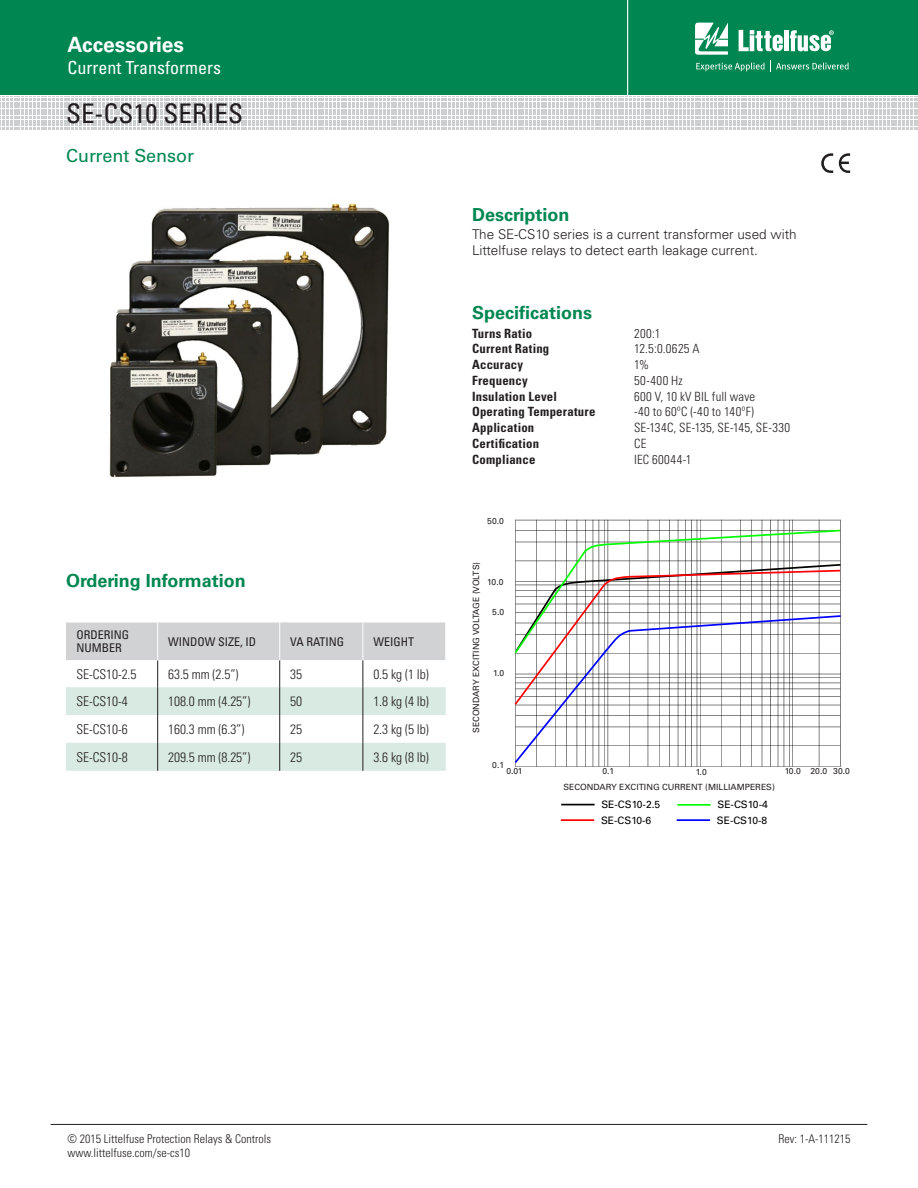
<style>
.page{position:relative;width:918px;height:1188px;background:#fff}
.page>*{position:absolute;margin:0;border:0;box-sizing:border-box;transform-origin:0 0}
.t1{font:condensed 27px "Univers LT Std";color:#231f20}
.t2{font:700 21px "Univers LT Std";color:#fff}
.Facts_Subhead{font:700 18px "Univers LT Std";color:#008751}
.t3{font:condensed 18px "Univers LT Std";color:#fff}
.Body_text{font:700 18px "Univers LT Std";color:#008751}
.Title_text{font:18px "Univers LT Std";color:#008751}
.Table_text{font:300 condensed 13.5px "Univers LT Std";letter-spacing:-.005em;color:#231f20}
.Body_text-2{font:300 13.5px/15.8px "Univers LT Std";color:#231f20}
.Specification_text{font:700 condensed 12.75px "Univers LT Std";letter-spacing:.015em;color:#231f20}
.Specification_text-2{font:300 condensed 12.75px "Univers LT Std";letter-spacing:.025em;color:#231f20}
.t4{font:300 condensed 12px "Univers LT Std";color:#231f20}
.Table_column_heads{font:condensed 12px/13.5px "Univers LT Std";color:#231f20}
.t5{font:10.2px "Univers LT Std";color:#000}
.t6{font:8.55px "Univers LT Std";color:#231f20}
</style>
<div class="page">
<div style="left:0;top:0;width:918px;height:95px;background:#008751"></div>
<hr style="left:627px;top:0;width:1px;height:95px;background:#fff">
<svg style="left:695px;top:23px;width:33px;height:32px"></svg>
<hr style="left:784px;top:30px;width:4px;height:21px;background:#fff">
<svg style="left:790px;top:30px;width:44px;height:22px"></svg>
<svg style="left:739px;top:30px;width:44px;height:21px"></svg>
<svg style="left:696px;top:61px;width:153px;height:11px"></svg>
<hr style="left:51px;top:1124px;width:816px;height:1px;background:#231f20">
<svg style="left:0;top:96px;width:916px;height:34px"></svg>
<img style="left:109px;top:203px;width:281px;height:275px">
<hr style="left:515px;top:766px;width:326px;height:1px;background:#000">
<hr style="left:700px;top:520px;width:1px;height:246px;background:#000">
<hr style="left:608px;top:520px;width:1px;height:246px;background:#000">
<hr style="left:697px;top:520px;width:1px;height:246px;background:#000">
<hr style="left:691px;top:520px;width:1px;height:246px;background:#000">
<hr style="left:685px;top:520px;width:1px;height:246px;background:#000">
<hr style="left:678px;top:520px;width:1px;height:246px;background:#000">
<hr style="left:669px;top:520px;width:1px;height:246px;background:#000">
<hr style="left:648px;top:520px;width:1px;height:246px;background:#000">
<hr style="left:659px;top:520px;width:1px;height:246px;background:#000">
<hr style="left:629px;top:520px;width:1px;height:246px;background:#000">
<hr style="left:604px;top:520px;width:1px;height:246px;background:#000">
<hr style="left:599px;top:520px;width:1px;height:246px;background:#000">
<hr style="left:593px;top:520px;width:1px;height:246px;background:#000">
<hr style="left:585px;top:520px;width:1px;height:246px;background:#000">
<hr style="left:577px;top:520px;width:1px;height:246px;background:#000">
<hr style="left:555px;top:520px;width:1px;height:246px;background:#000">
<hr style="left:566px;top:520px;width:1px;height:246px;background:#000">
<hr style="left:536px;top:520px;width:1px;height:246px;background:#000">
<hr style="left:515px;top:520px;width:1px;height:246px;background:#000">
<hr style="left:792px;top:520px;width:1px;height:246px;background:#000">
<hr style="left:789px;top:520px;width:1px;height:246px;background:#000">
<hr style="left:784px;top:520px;width:1px;height:246px;background:#000">
<hr style="left:778px;top:520px;width:1px;height:246px;background:#000">
<hr style="left:770px;top:520px;width:1px;height:246px;background:#000">
<hr style="left:762px;top:520px;width:1px;height:246px;background:#000">
<hr style="left:740px;top:520px;width:1px;height:246px;background:#000">
<hr style="left:751px;top:520px;width:1px;height:246px;background:#000">
<hr style="left:722px;top:520px;width:1px;height:246px;background:#000">
<hr style="left:840px;top:520px;width:1px;height:246px;background:#000">
<hr style="left:819px;top:520px;width:1px;height:246px;background:#000">
<hr style="left:516px;top:520px;width:324px;height:1px;background:#000">
<hr style="left:677px;top:804px;width:34px;height:2px;background:#0f0">
<hr style="left:561px;top:804px;width:34px;height:1px;background:#000">
<hr style="left:561px;top:819px;width:33px;height:2px;background:#f00">
<hr style="left:677px;top:819px;width:33px;height:2px;background:#00f">
<svg style="left:514px;top:529px;width:327px;height:236px"></svg>
<svg style="left:66px;top:623px;width:380px;height:148px"></svg>
<hr style="left:157px;top:623px;width:1px;height:37px;background:#fff">
<hr style="left:279px;top:623px;width:1px;height:37px;background:#fff">
<hr style="left:363px;top:623px;width:1px;height:37px;background:#fff">
<hr style="left:445px;top:623px;width:1px;height:37px;background:#fff">
<svg style="left:821px;top:153px;width:12px;height:20px"></svg>
<svg style="left:839px;top:153px;width:11px;height:20px"></svg>
<h2 class="t2" style="left:68px;top:33px;width:118px">Accessories</h2>
<h3 class="t3" style="left:68px;top:56px;width:155px">Current Transformers</h3>
<h1 class="t1" style="left:66px;top:96px;width:179px">SE-CS10 SERIES</h1>
<p class="Title_text" style="left:66px;top:144px;width:130px">Current Sensor</p>
<p class="Body_text" style="left:66px;top:570px;width:181px">Ordering Information</p>
<p class="Table_column_heads" style="left:76px;top:628px;width:54px">ORDERING<br>NUMBER</p>
<p class="Table_column_heads" style="left:168px;top:635px;width:90px">WINDOW SIZE, ID</p>
<p class="Table_column_heads" style="left:290px;top:635px;width:56px">VA RATING</p>
<p class="Table_column_heads" style="left:373px;top:635px;width:42px">WEIGHT</p>
<p class="Table_text" style="left:76px;top:666px;width:62px">SE-CS10-2.5</p>
<p class="Table_text" style="left:168px;top:666px;width:72px">63.5 mm (2.5”)</p>
<p class="Table_text" style="left:290px;top:666px;width:13px">35</p>
<p class="Table_text" style="left:373px;top:666px;width:57px">0.5 kg (1 lb)</p>
<p class="Table_text" style="left:76px;top:693px;width:53px">SE-CS10-4</p>
<p class="Table_text" style="left:168px;top:693px;width:84px">108.0 mm (4.25”)</p>
<p class="Table_text" style="left:290px;top:693px;width:13px">50</p>
<p class="Table_text" style="left:373px;top:693px;width:57px">1.8 kg (4 lb)</p>
<p class="Table_text" style="left:76px;top:721px;width:53px">SE-CS10-6</p>
<p class="Table_text" style="left:168px;top:721px;width:78px">160.3 mm (6.3”)</p>
<p class="Table_text" style="left:290px;top:721px;width:13px">25</p>
<p class="Table_text" style="left:373px;top:721px;width:57px">2.3 kg (5 lb)</p>
<p class="Table_text" style="left:76px;top:749px;width:53px">SE-CS10-8</p>
<p class="Table_text" style="left:168px;top:749px;width:84px">209.5 mm (8.25”)</p>
<p class="Table_text" style="left:290px;top:749px;width:13px">25</p>
<p class="Table_text" style="left:373px;top:749px;width:57px">3.6 kg (8 lb)</p>
<p class="Facts_Subhead" style="left:472px;top:204px;width:99px">Description</p>
<p class="Body_text-2" style="left:472px;top:227px;width:326px">The SE-CS10 series is a current transformer used with<br>Littelfuse relays to detect earth leakage current.</p>
<p class="Facts_Subhead" style="left:472px;top:302px;width:122px">Specifications</p>
<p class="Specification_text" style="left:472px;top:325px;width:62px">Turns Ratio</p>
<p class="Specification_text-2" style="left:634px;top:325px;width:28px">200:1</p>
<p class="Specification_text" style="left:472px;top:341px;width:79px">Current Rating</p>
<p class="Specification_text-2" style="left:634px;top:341px;width:67px">12.5:0.0625 A</p>
<p class="Specification_text" style="left:472px;top:357px;width:53px">Accuracy</p>
<p class="Specification_text-2" style="left:634px;top:357px;width:17px">1%</p>
<p class="Specification_text" style="left:472px;top:372px;width:57px">Frequency</p>
<p class="Specification_text-2" style="left:634px;top:373px;width:50px">50-400 Hz</p>
<p class="Specification_text" style="left:472px;top:388px;width:86px">Insulation Level</p>
<p class="Specification_text-2" style="left:634px;top:388px;width:123px">600 V, 10 kV BIL full wave</p>
<p class="Specification_text" style="left:472px;top:404px;width:125px">Operating Temperature</p>
<p class="Specification_text-2" style="left:634px;top:404px;width:121px">-40 to 60ºC (-40 to 140ºF)</p>
<p class="Specification_text" style="left:472px;top:420px;width:64px">Application</p>
<p class="Specification_text-2" style="left:634px;top:420px;width:158px">SE-134C, SE-135, SE-145, SE-330</p>
<p class="Specification_text" style="left:472px;top:435px;width:68px">Certification</p>
<p class="Specification_text-2" style="left:634px;top:436px;width:14px">CE</p>
<p class="Specification_text" style="left:472px;top:451px;width:65px">Compliance</p>
<p class="Specification_text-2" style="left:634px;top:451px;width:59px">IEC 60044-1</p>
<p class="t6" style="left:487px;top:516px;width:18px">50.0</p>
<p class="t6" style="left:471px;top:733px;width:173px;rotate:-90deg">SECONDARY EXCITING VOLTAGE (VOLTS)</p>
<p class="t6" style="left:487px;top:577px;width:18px">10.0</p>
<p class="t6" style="left:492px;top:607px;width:13px">5.0</p>
<p class="t6" style="left:493px;top:668px;width:13px">1.0</p>
<p class="t6" style="left:492px;top:760px;width:13px">0.1</p>
<p class="t6" style="left:506px;top:766px;width:18px">0.01</p>
<p class="t6" style="left:602px;top:766px;width:13px">0.1</p>
<p class="t6" style="left:696px;top:766px;width:13px">1.0</p>
<p class="t6" style="left:785px;top:766px;width:67px">10.0 20.0 30.0</p>
<p class="t5" style="left:601px;top:798px;width:60px">SE-CS10-2.5</p>
<p class="t5" style="left:717px;top:799px;width:52px">SE-CS10-4</p>
<p class="t5" style="left:601px;top:814px;width:52px">SE-CS10-6</p>
<p class="t5" style="left:717px;top:814px;width:52px">SE-CS10-8</p>
<p class="t6" style="left:563px;top:782px;width:213px">SECONDARY EXCITING CURRENT (MILLIAMPERES)</p>
<p class="t4" style="left:68px;top:1131px;width:205px">© 2015 Littelfuse Protection Relays &amp; Controls</p>
<p class="t4" style="left:68px;top:1146px;width:124px">www.littelfuse.com/se-cs10</p>
<p class="t4" style="left:779px;top:1132px;width:73px">Rev: 1-A-111215</p>
</div>
